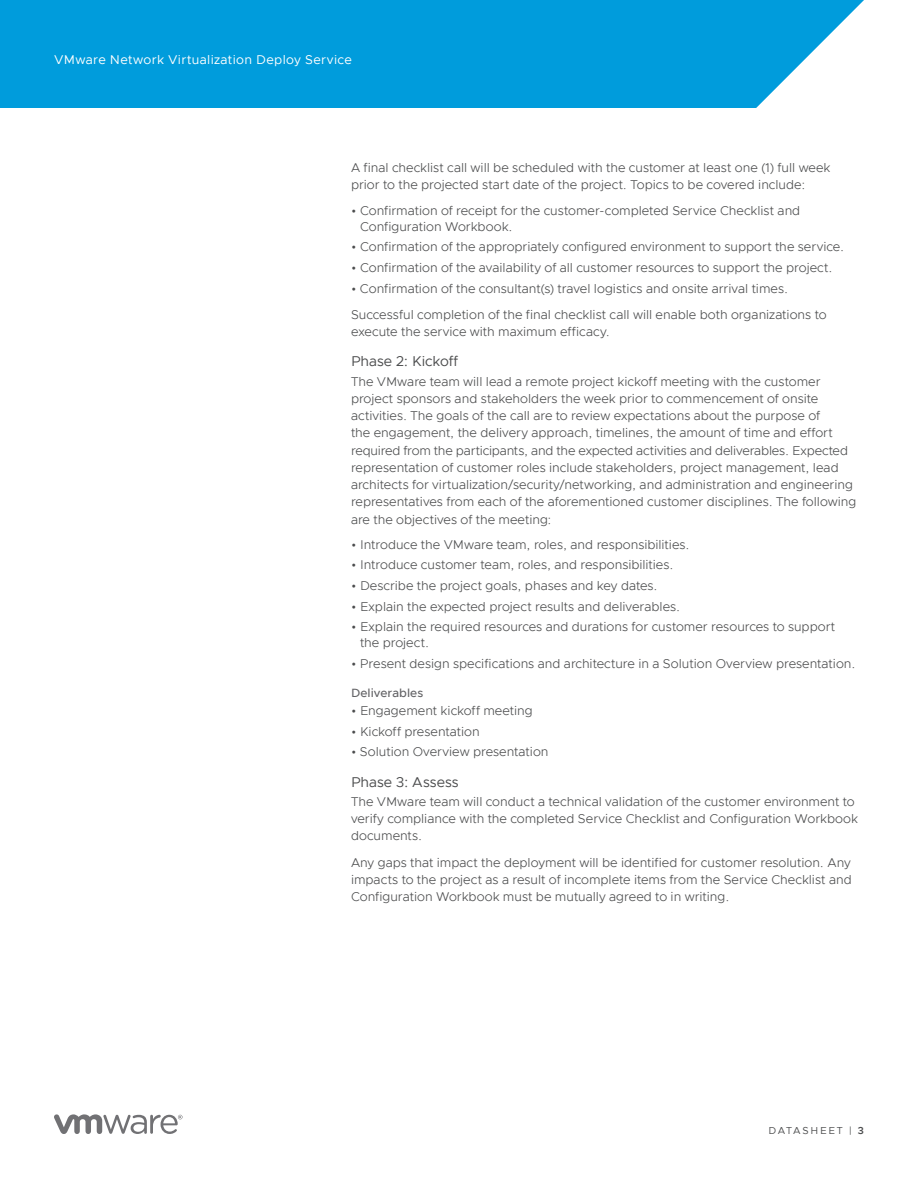
<style>
.page{position:relative;width:918px;height:1188px;background:#fff}
.page>*{position:absolute;margin:0;border:0;box-sizing:border-box;transform-origin:0 0}
.t1{font:14.25px "Metropolis";color:#4b4c4d}
.t2{font:300 12.75px/17.2px "Metropolis";color:#4b4c4d}
.t3{font:12.75px "Metropolis";letter-spacing:.025em;color:#fff}
.t4{font:500 12px "Metropolis";letter-spacing:.005em;color:#636366}
.t5{font:10.2px "Metropolis";letter-spacing:.165em;color:#4b4c4d}
.s1{font-weight:600}
</style>
<div class="page">
<svg style="left:54px;top:1114px;width:129px;height:20px"></svg>
<div style="left:0;top:0;width:864px;height:108px;background:#009cdc"></div>
<p class="t3" style="left:54px;top:52px;width:299px">VMware Network Virtualization Deploy Service</p>
<p class="t2" style="left:351px;top:159px;width:481px">A final checklist call will be scheduled with the customer at least one (1) full week prior to the projected start date of the project. Topics to be covered include:</p>
<p class="t2" style="left:360px;top:202px;width:442px;line-height:16.2px;text-indent:-9px">• Confirmation of receipt for the customer-completed Service Checklist and<br>Configuration Workbook.</p>
<p class="t2" style="left:351px;top:238px;width:495px">• Confirmation of the appropriately configured environment to support the service.</p>
<p class="t2" style="left:351px;top:259px;width:483px">• Confirmation of the availability of all customer resources to support the project.</p>
<p class="t2" style="left:351px;top:275px;width:477px;line-height:26.2px">• Confirmation of the consultant(s) travel logistics and onsite arrival times.<br>Successful completion of the final checklist call will enable both organizations to</p>
<p class="t2" style="left:351px;top:323px;width:261px">execute the service with maximum efficacy.</p>
<p class="t1" style="left:351px;top:352px;width:109px">Phase 2: Kickoff</p>
<p class="t2" style="left:351px;top:373px;width:507px">The VMware team will lead a remote project kickoff meeting with the customer project sponsors and stakeholders the week prior to commencement of onsite activities. The goals of the call are to review expectations about the purpose of<br>the engagement, the delivery approach, timelines, the amount of time and effort required from the participants, and the expected activities and deliverables. Expected representation of customer roles include stakeholders, project management, lead architects for virtualization/security/networking, and administration and engineering representatives from each of the aforementioned customer disciplines. The following are the objectives of the meeting:</p>
<p class="t2" style="left:351px;top:536px;width:340px">• Introduce the VMware team, roles, and responsibilities.</p>
<p class="t2" style="left:351px;top:556px;width:324px">• Introduce customer team, roles, and responsibilities.</p>
<p class="t2" style="left:351px;top:577px;width:308px">• Describe the project goals, phases and key dates.</p>
<p class="t2" style="left:351px;top:598px;width:331px">• Explain the expected project results and deliverables.</p>
<p class="t2" style="left:360px;top:619px;width:477px;line-height:16.2px;text-indent:-9px">• Explain the required resources and durations for customer resources to support the project.</p>
<p class="t2" style="left:351px;top:655px;width:506px">• Present design specifications and architecture in a Solution Overview presentation.</p>
<p class="t4" style="left:351px;top:685px;width:74px">Deliverables</p>
<p class="t2" style="left:351px;top:702px;width:183px">• Engagement kickoff meeting</p>
<p class="t2" style="left:351px;top:723px;width:130px">• Kickoff presentation</p>
<p class="t2" style="left:351px;top:743px;width:199px">• Solution Overview presentation</p>
<p class="t1" style="left:351px;top:773px;width:109px">Phase 3: Assess</p>
<p class="t2" style="left:351px;top:793px;width:508px">The VMware team will conduct a technical validation of the customer environment to verify compliance with the completed Service Checklist and Configuration Workbook documents.</p>
<p class="t2" style="left:351px;top:854px;width:502px;text-align:justify">Any gaps that impact the deployment will be identified for customer resolution. Any impacts to the project as a result of incomplete items from the Service Checklist and Configuration Workbook must be mutually agreed to in writing.</p>
<p class="t5" style="left:768px;top:1124px;width:97px">DATASHEET | <span class="s1">3</span></p>
</div>
